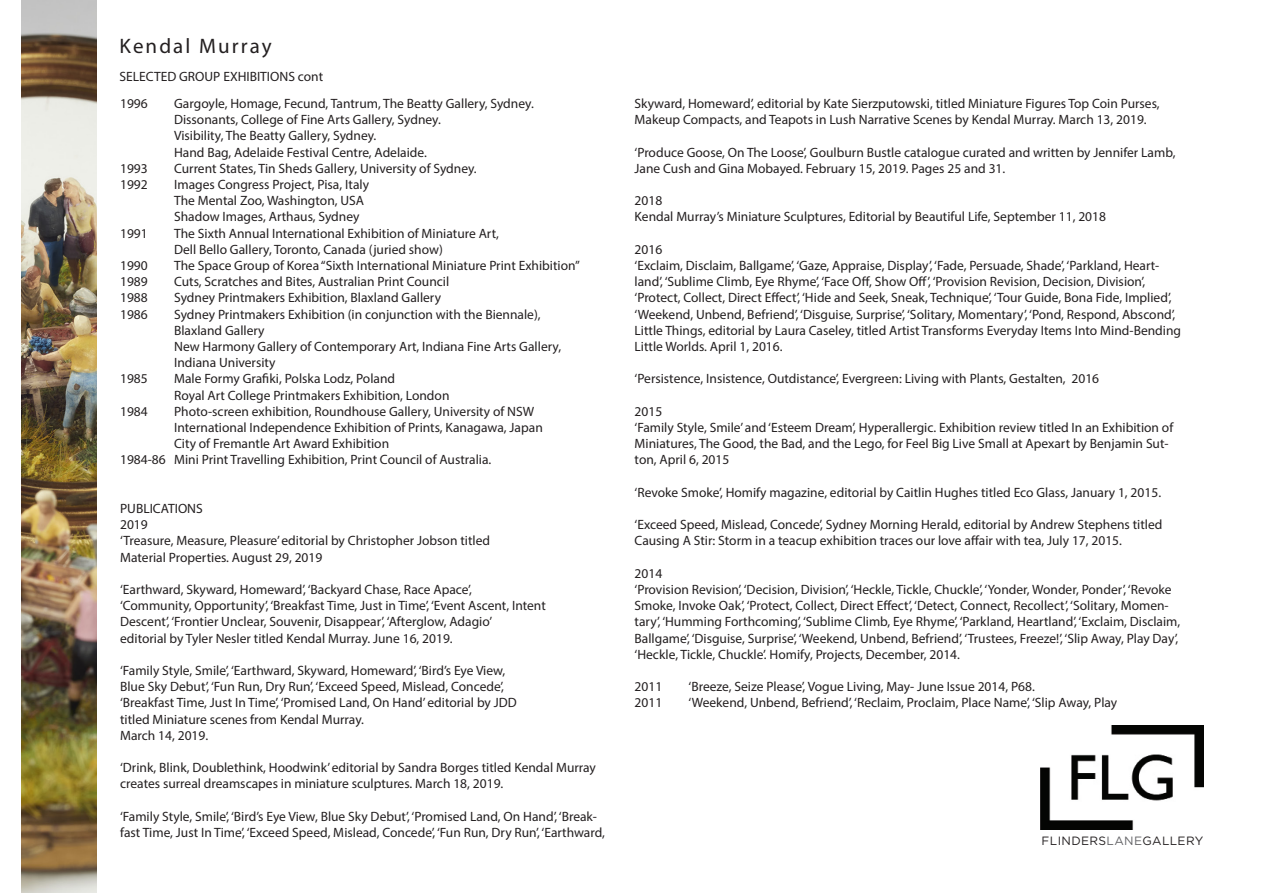
<style>
.page{position:relative;width:1263px;height:893px;background:#fff}
.page>*{position:absolute;margin:0;border:0;box-sizing:border-box;transform-origin:0 0}
.t1{font:21px "Myriad Pro";letter-spacing:.1em;color:#231f20}
.t2{font:13.5px/16.2px "Myriad Pro";color:#231f20}
.t3{font:12px "Gotham";letter-spacing:.03em;color:#231f20}
.s1{color:#636366}
</style>
<div class="page">
<img style="left:1041px;top:725px;width:162px;height:104px">
<img style="left:21px;top:0;width:76px;height:893px">
<p class="t1" style="left:120px;top:33px;width:154px">Kendal Murray</p>
<p class="t2" style="left:120px;top:68px;width:205px">SELECTED GROUP EXHIBITIONS cont</p>
<p class="t2" style="left:120px;top:95px;width:29px">1996</p>
<p class="t2" style="left:174px;top:95px;width:361px">Gargoyle, Homage, Fecund, Tantrum, The Beatty Gallery, Sydney.</p>
<p class="t2" style="left:174px;top:111px;width:268px">Dissonants, College of Fine Arts Gallery, Sydney.</p>
<p class="t2" style="left:174px;top:127px;width:204px">Visibility, The Beatty Gallery, Sydney.</p>
<p class="t2" style="left:174px;top:144px;width:254px">Hand Bag, Adelaide Festival Centre, Adelaide.</p>
<p class="t2" style="left:120px;top:160px;width:29px">1993</p>
<p class="t2" style="left:174px;top:160px;width:304px">Current States, Tin Sheds Gallery, University of Sydney.</p>
<p class="t2" style="left:120px;top:176px;width:29px">1992</p>
<p class="t2" style="left:174px;top:176px;width:196px">Images Congress Project, Pisa, Italy</p>
<p class="t2" style="left:174px;top:192px;width:191px">The Mental Zoo, Washington, USA</p>
<p class="t2" style="left:174px;top:208px;width:187px">Shadow Images, Arthaus, Sydney</p>
<p class="t2" style="left:120px;top:225px;width:29px">1991</p>
<p class="t2" style="left:174px;top:225px;width:326px">The Sixth Annual International Exhibition of Miniature Art,</p>
<p class="t2" style="left:174px;top:241px;width:270px">Dell Bello Gallery, Toronto, Canada (juried show)</p>
<p class="t2" style="left:120px;top:257px;width:29px">1990</p>
<p class="t2" style="left:174px;top:257px;width:407px">The Space Group of Korea “Sixth International Miniature Print Exhibition”</p>
<p class="t2" style="left:120px;top:273px;width:29px">1989</p>
<p class="t2" style="left:174px;top:273px;width:277px">Cuts, Scratches and Bites, Australian Print Council</p>
<p class="t2" style="left:120px;top:289px;width:29px">1988</p>
<p class="t2" style="left:174px;top:289px;width:268px">Sydney Printmakers Exhibition, Blaxland Gallery</p>
<p class="t2" style="left:120px;top:306px;width:29px">1986</p>
<p class="t2" style="left:174px;top:306px;width:368px">Sydney Printmakers Exhibition (in conjunction with the Biennale),</p>
<p class="t2" style="left:174px;top:322px;width:92px">Blaxland Gallery</p>
<p class="t2" style="left:174px;top:338px;width:388px">New Harmony Gallery of Contemporary Art, Indiana Fine Arts Gallery,<br>Indiana University</p>
<p class="t2" style="left:120px;top:370px;width:29px">1985</p>
<p class="t2" style="left:174px;top:370px;width:223px">Male Formy Grafiki, Polska Lodz, Poland</p>
<p class="t2" style="left:174px;top:387px;width:277px">Royal Art College Printmakers Exhibition, London</p>
<p class="t2" style="left:120px;top:403px;width:29px">1984</p>
<p class="t2" style="left:174px;top:403px;width:362px">Photo-screen exhibition, Roundhouse Gallery, University of NSW</p>
<p class="t2" style="left:174px;top:419px;width:370px">International Independence Exhibition of Prints, Kanagawa, Japan</p>
<p class="t2" style="left:174px;top:435px;width:217px">City of Fremantle Art Award Exhibition</p>
<p class="t2" style="left:120px;top:451px;width:373px">1984-86 Mini Print Travelling Exhibition, Print Council of Australia.</p>
<p class="t2" style="left:120px;top:500px;width:84px">PUBLICATIONS</p>
<p class="t2" style="left:120px;top:516px;width:29px">2019</p>
<p class="t2" style="left:120px;top:532px;width:371px">‘Treasure, Measure, Pleasure’ editorial by Christopher Jobson titled</p>
<p class="t2" style="left:120px;top:549px;width:204px">Material Properties. August 29, 2019</p>
<p class="t2" style="left:120px;top:581px;width:427px">‘Earthward, Skyward, Homeward’, ‘Backyard Chase, Race Apace’, ‘Community, Opportunity’, ‘Breakfast Time, Just in Time’, ‘Event Ascent, Intent<br>Descent’, ‘Frontier Unclear, Souvenir, Disappear’, ‘Afterglow, Adagio’</p>
<p class="t2" style="left:120px;top:630px;width:334px">editorial by Tyler Nesler titled Kendal Murray. June 16, 2019.</p>
<p class="t2" style="left:120px;top:662px;width:387px">‘Family Style, Smile’, ‘Earthward, Skyward, Homeward’, ‘Bird’s Eye View,</p>
<p class="t2" style="left:120px;top:678px;width:398px">Blue Sky Debut’, ‘Fun Run, Dry Run’, ‘Exceed Speed, Mislead, Concede’, ‘Breakfast Time, Just In Time’, ‘Promised Land, On Hand’ editorial by JDD titled Miniature scenes from Kendal Murray.</p>
<p class="t2" style="left:120px;top:727px;width:90px">March 14, 2019.</p>
<p class="t2" style="left:120px;top:759px;width:477px">‘Drink, Blink, Doublethink, Hoodwink’ editorial by Sandra Borges titled Kendal Murray creates surreal dreamscapes in miniature sculptures. March 18, 2019.</p>
<p class="t2" style="left:120px;top:808px;width:486px">‘Family Style, Smile’, ‘Bird’s Eye View, Blue Sky Debut’, ‘Promised Land, On Hand’, ‘Break&shy;fast Time, Just In Time’, ‘Exceed Speed, Mislead, Concede’, ‘Fun Run, Dry Run’, ‘Earthward,</p>
<p class="t2" style="left:635px;top:95px;width:526px">Skyward, Homeward’, editorial by Kate Sierzputowski, titled Miniature Figures Top Coin Purses,<br>Makeup Compacts, and Teapots in Lush Narrative Scenes by Kendal Murray. March 13, 2019.</p>
<p class="t2" style="left:635px;top:144px;width:542px">‘Produce Goose, On The Loose’, Goulburn Bustle catalogue curated and written by Jennifer Lamb,<br>Jane Cush and Gina Mobayed. February 15, 2019. Pages 25 and 31.</p>
<p class="t2" style="left:635px;top:192px;width:29px">2018</p>
<p class="t2" style="left:635px;top:208px;width:473px">Kendal Murray’s Miniature Sculptures, Editorial by Beautiful Life, September 11, 2018</p>
<p class="t2" style="left:635px;top:241px;width:29px">2016</p>
<p class="t2" style="left:635px;top:257px;width:526px">‘Exclaim, Disclaim, Ballgame’, ‘Gaze, Appraise, Display’, ‘Fade, Persuade, Shade’, ‘Parkland, Heart&shy;land’, ‘Sublime Climb, Eye Rhyme’, ‘Face Off, Show Off’, ‘Provision Revision, Decision, Division’,</p>
<p class="t2" style="left:635px;top:289px;width:548px">‘Protect, Collect, Direct Effect’, ‘Hide and Seek, Sneak, Technique’, ‘Tour Guide, Bona Fide, Implied’, ‘Weekend, Unbend, Befriend’, ‘Disguise, Surprise’, ‘Solitary, Momentary’, ‘Pond, Respond, Abscond’, Little Things, editorial by Laura Caseley, titled Artist Transforms Everyday Items Into Mind-Bending Little Worlds. April 1, 2016.</p>
<p class="t2" style="left:635px;top:370px;width:466px">‘Persistence, Insistence, Outdistance’, Evergreen: Living with Plants, Gestalten, 2016</p>
<p class="t2" style="left:635px;top:403px;width:29px">2015</p>
<p class="t2" style="left:635px;top:419px;width:540px">‘Family Style, Smile’ and ‘Esteem Dream’, Hyperallergic. Exhibition review titled In an Exhibition of<br>Miniatures, The Good, the Bad, and the Lego, for Feel Big Live Small at Apexart by Benjamin Sut&shy;ton, April 6, 2015</p>
<p class="t2" style="left:635px;top:484px;width:528px">‘Revoke Smoke’, Homify magazine, editorial by Caitlin Hughes titled Eco Glass, January 1, 2015.</p>
<p class="t2" style="left:635px;top:516px;width:529px">‘Exceed Speed, Mislead, Concede’, Sydney Morning Herald, editorial by Andrew Stephens titled<br>Causing A Stir: Storm in a teacup exhibition traces our love affair with tea, July 17, 2015.</p>
<p class="t2" style="left:635px;top:565px;width:29px">2014</p>
<p class="t2" style="left:635px;top:581px;width:547px">‘Provision Revision’, ‘Decision, Division’, ‘Heckle, Tickle, Chuckle’, ‘Yonder, Wonder, Ponder’, ‘Revoke Smoke, Invoke Oak’, ‘Protect, Collect, Direct Effect’, ‘Detect, Connect, Recollect’, ‘Solitary, Momen&shy;tary’, ‘Humming Forthcoming’, ‘Sublime Climb, Eye Rhyme’, ‘Parkland, Heartland’, ‘Exclaim, Disclaim, Ballgame’, ‘Disguise, Surprise’, ‘Weekend, Unbend, Befriend’, ‘Trustees, Freeze!’, ‘Slip Away, Play Day’, ‘Heckle, Tickle, Chuckle’. Homify, Projects, December, 2014.</p>
<p class="t2" style="left:635px;top:678px;width:29px">2011</p>
<p class="t2" style="left:689px;top:678px;width:348px">‘Breeze, Seize Please’, Vogue Living, May- June Issue 2014, P68.</p>
<p class="t2" style="left:635px;top:694px;width:29px">2011</p>
<p class="t2" style="left:689px;top:694px;width:430px">‘Weekend, Unbend, Befriend’, ‘Reclaim, Proclaim, Place Name’, ‘Slip Away, Play</p>
<p class="t3" style="left:1042px;top:833px;width:163px">FLINDERS<span class="s1">LANE</span>GALLERY</p>
</div>
